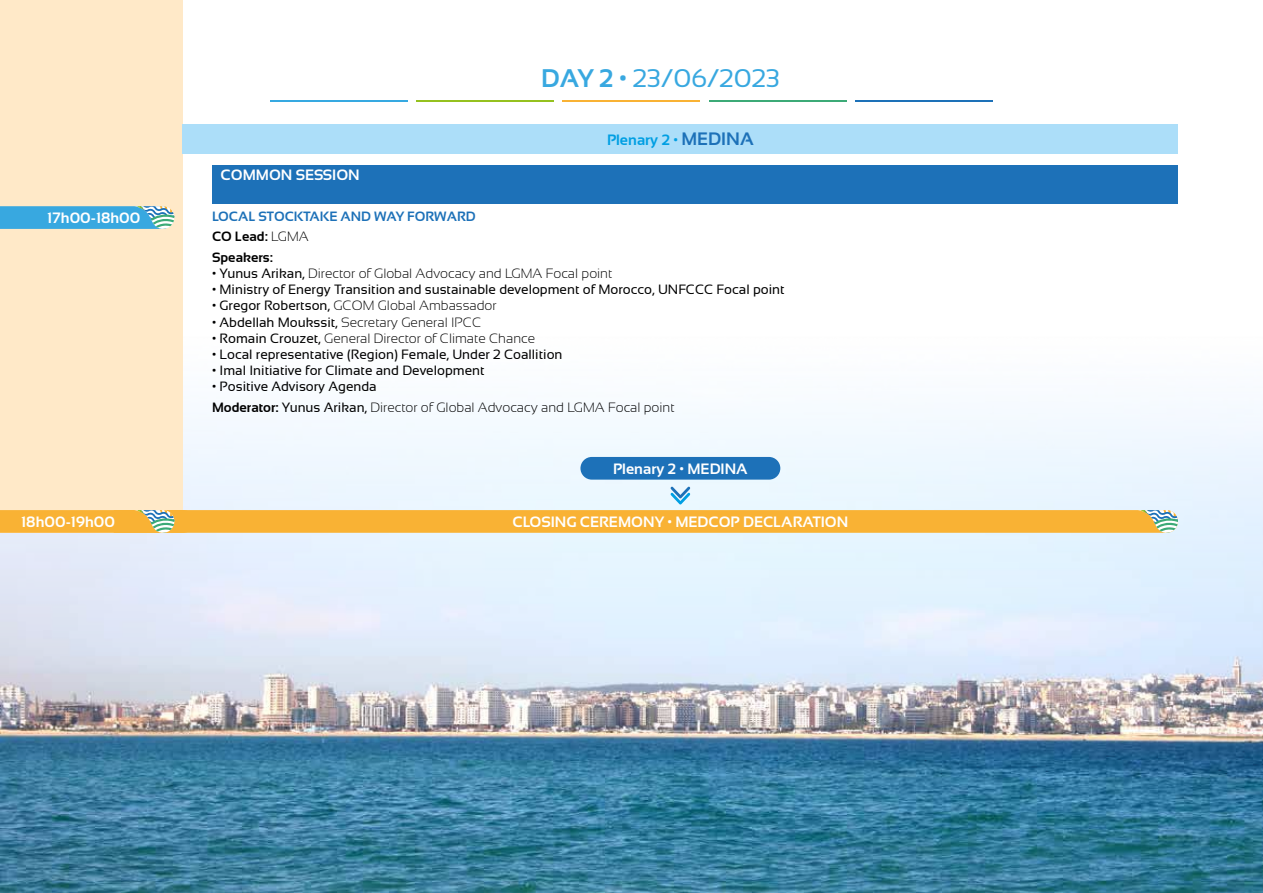
<style>
.page{position:relative;width:1263px;height:893px;background:#fff}
.page>*{position:absolute;margin:0;border:0;box-sizing:border-box;transform-origin:0 0}
.t1{font:25.5px "Sansation";color:#38a8e0}
.t2{font:700 15px "Sansation";color:#fff}
.t3{font:700 15px "Sansation";color:#009fe3}
.t4{font:300 13.5px/20.4px "Sansation";color:#000}
.t5{font:13.5px "Sansation";color:#000}
.t6{font:700 13.5px/20.4px "Sansation";color:#1d71b8}
.s1{font-weight:700}
.s2{font-size:18px;color:#1d71b8}
.s3{color:#000}
.s4{font-weight:300;color:#000}
.s5{font-weight:400}
</style>
<div class="page">
<img style="left:0;top:409px;width:1263px;height:484px">
<div style="left:0;top:0;width:183px;height:533px;background:#ffe9c8"></div>
<hr style="left:563px;top:101px;width:137px;height:1px;background:#f9b234">
<hr style="left:416px;top:101px;width:138px;height:1px;background:#95c11f">
<hr style="left:270px;top:101px;width:137px;height:1px;background:#36a9e1">
<hr style="left:709px;top:101px;width:137px;height:1px;background:#3caa77">
<hr style="left:855px;top:101px;width:138px;height:1px;background:#1d71b8">
<div style="left:212px;top:165px;width:966px;height:22px;background:#1d71b8"></div>
<div style="left:212px;top:182px;width:966px;height:21px;background:#1d71b8"></div>
<svg style="left:0;top:206px;width:174px;height:23px;background:#49addb"></svg>
<div style="left:183px;top:124px;width:995px;height:29px;background:#acdef9"></div>
<div style="left:580px;top:457px;width:200px;height:23px;background:#1d71b8;border-radius:11px"></div>
<svg style="left:0;top:487px;width:1178px;height:46px;background:#f0d399"></svg>
<h1 class="t1" style="left:541px;top:64px;width:240px"><span class="s1">DAY 2 •</span> 23/06/2023</h1>
<p class="t2" style="left:47px;top:209px;width:95px">17h00-18h00</p>
<p class="t3" style="left:607px;top:132px;width:148px">Plenary 2 • <span class="s2">MEDINA</span></p>
<p class="t2" style="left:221px;top:166px;width:141px">COMMON SESSION</p>
<p class="t6" style="left:212px;top:206px;width:265px">LOCAL STOCKTAKE AND WAY FORWARD<br><span class="s3">CO Lead:</span> <span class="s4">LGMA<br></span><span class="s3">Speakers:</span></p>
<p class="t4" style="left:212px;top:263px;width:402px"><span class="s5">• Yunus Arikan,</span> Director of Global Advocacy and LGMA Focal point</p>
<p class="t5" style="left:212px;top:282px;width:574px">• Ministry of Energy Transition and sustainable development of Morocco, UNFCCC Focal point</p>
<p class="t4" style="left:212px;top:296px;width:286px"><span class="s5">• Gregor Robertson,</span> GCOM Global Ambassador</p>
<p class="t4" style="left:212px;top:312px;width:271px"><span class="s5">• Abdellah Moukssit,</span> Secretary General IPCC</p>
<p class="t4" style="left:212px;top:328px;width:325px"><span class="s5">• Romain Crouzet,</span> General Director of Climate Chance</p>
<p class="t5" style="left:212px;top:347px;width:352px">• Local representative (Region) Female, Under 2 Coallition</p>
<p class="t5" style="left:212px;top:363px;width:274px">• Imal Initiative for Climate and Development</p>
<p class="t4" style="left:212px;top:377px;width:464px"><span class="s5">• Positive Advisory Agenda<br></span><span class="s1">Moderator:</span> <span class="s5">Yunus Arikan,</span> Director of Global Advocacy and LGMA Focal point</p>
<p class="t2" style="left:613px;top:460px;width:136px">Plenary 2 • MEDINA</p>
<p class="t2" style="left:21px;top:513px;width:95px">18h00-19h00</p>
<p class="t2" style="left:512px;top:513px;width:337px">CLOSING CEREMONY • MEDCOP DECLARATION</p>
</div>
